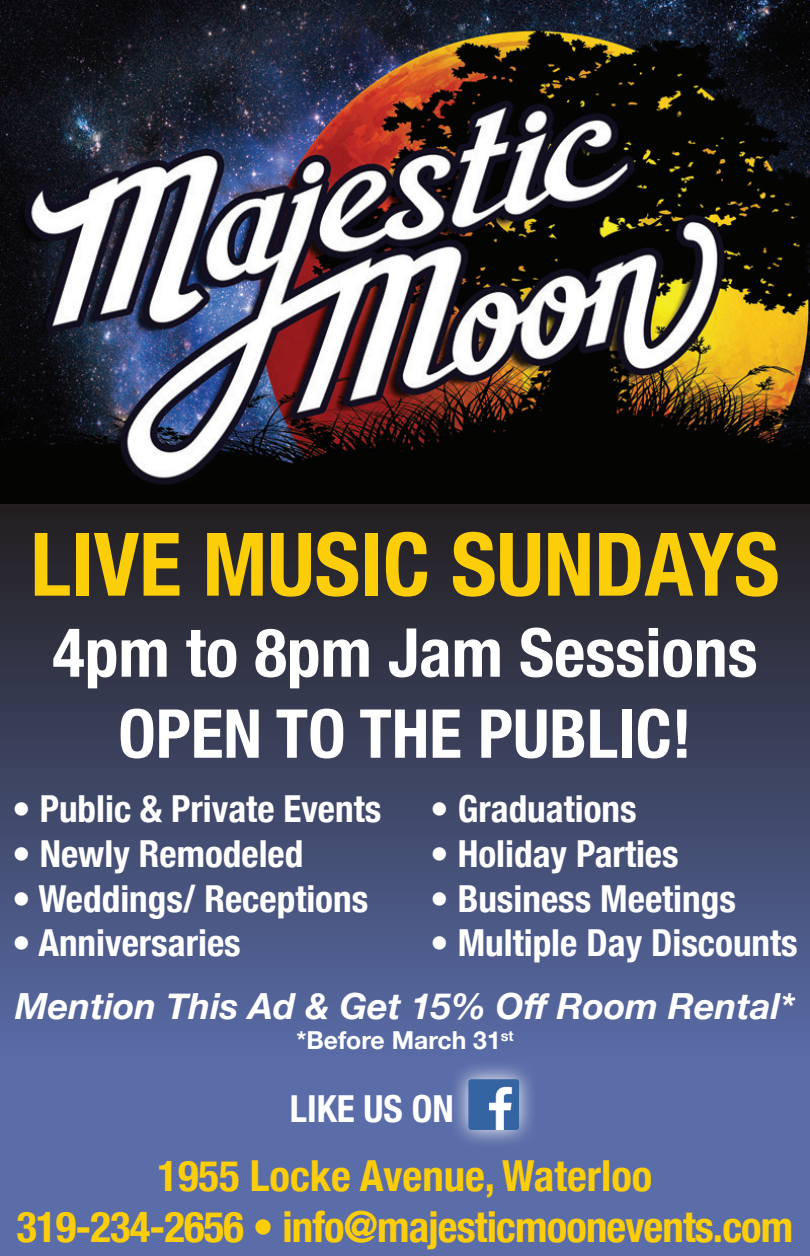
<style>
.page{position:relative;width:810px;height:1256px;background:#fff}
.page>*{position:absolute;margin:0;border:0;box-sizing:border-box;transform-origin:0 0}
.t1{font:700 condensed 87.75px "Helvetica Neue";color:#fcce09}
.t2{font:700 condensed 67.5px/81px "Helvetica Neue";color:#fff;text-align:center}
.t3{font:700 condensed 42.75px/51.3px "Helvetica Neue";letter-spacing:-.02em;color:#fccd0a;text-align:center}
.t4{font:700 condensed 37.12px "Helvetica Neue";color:#fff}
.t5{font:italic 700 36px "Helvetica Neue";color:#fff}
.t6{font:700 24.75px "Helvetica Neue";color:#fff}
</style>
<div class="page">
<div style="left:0;top:511px;width:810px;height:745px;background:#5a6da9"></div>
<img style="left:0;top:0;width:810px;height:505px">
<div style="left:0;top:505px;width:810px;height:554px;background:linear-gradient(to bottom,#221e1f,#596ca7)"></div>
<svg style="left:455px;top:1066px;width:77px;height:77px"></svg>
<img style="left:468px;top:1079px;width:51px;height:51px">
<h1 class="t1" style="left:30px;top:491px;width:751px">LIVE MUSIC SUNDAYS</h1>
<h2 class="t2" style="left:52px;top:607px;width:707px">4pm to 8pm Jam Sessions<br>OPEN TO THE PUBLIC!</h2>
<p class="t4" style="left:12px;top:778px;width:371px">• Public &amp; Private Events</p>
<p class="t4" style="left:12px;top:823px;width:293px">• Newly Remodeled</p>
<p class="t4" style="left:12px;top:867px;width:358px">• Weddings/ Receptions</p>
<p class="t4" style="left:12px;top:912px;width:230px">• Anniversaries</p>
<p class="t4" style="left:430px;top:778px;width:208px">• Graduations</p>
<p class="t4" style="left:430px;top:823px;width:250px">• Holiday Parties</p>
<p class="t4" style="left:430px;top:867px;width:307px">• Business Meetings</p>
<p class="t4" style="left:430px;top:912px;width:369px">• Multiple Day Discounts</p>
<p class="t5" style="left:15px;top:978px;width:781px">Mention This Ad &amp; Get 15% Off Room Rental*</p>
<p class="t6" style="left:296px;top:1020px;width:219px">*Before March 31<sup>st</sup></p>
<p class="t4" style="left:290px;top:1078px;width:165px">LIKE US ON</p>
<p class="t3" style="left:17px;top:1147px;width:778px">1955 Locke Avenue, Waterloo<br>319-234-2656 • info@majesticmoonevents.com</p>
</div>
